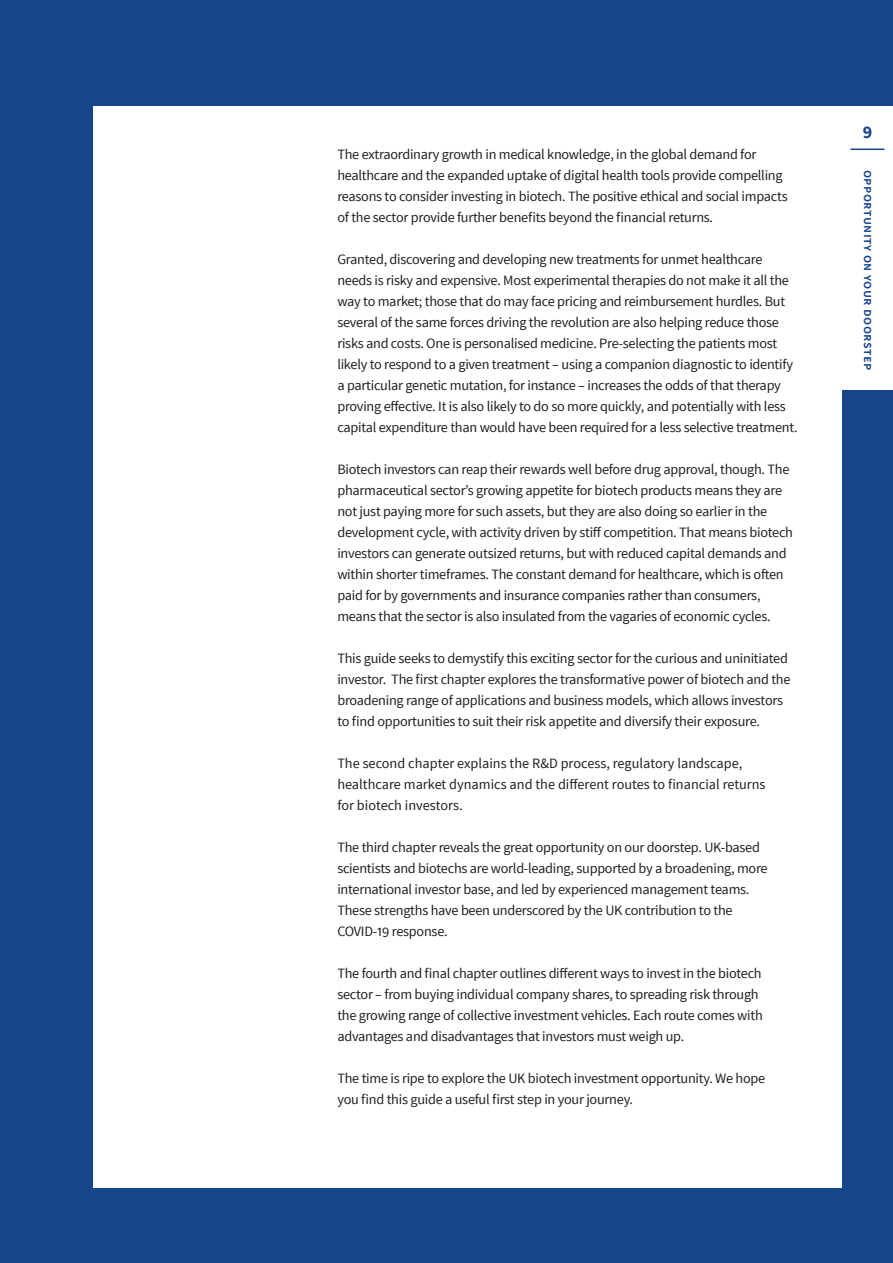
<style>
.page{position:relative;width:893px;height:1263px;background:#17458b}
.page>*{position:absolute;margin:0;border:0;box-sizing:border-box;transform-origin:0 0}
.t1{font:700 18px "Source Sans Pro";color:#17458b}
.Body{font:14.25px/21px "Source Sans Pro";letter-spacing:-.02em;color:#231f20}
.Body-2{font:14.25px/21px "Source Sans Pro";color:#231f20}
.t2{font:600 13.5px "Source Sans Pro";letter-spacing:.03em;color:#17458b}
</style>
<div class="page">
<div style="left:94px;top:106px;width:748px;height:1082px;background:#fff"></div>
<div style="left:842px;top:106px;width:51px;height:284px;background:#fff"></div>
<hr style="left:850px;top:149px;width:34px;height:1px;background:#17458b">
<p class="Body" style="left:337px;top:144px;width:452px">The extraordinary growth in medical knowledge, in the global demand for healthcare and the expanded uptake of digital health tools provide compelling reasons to consider investing in biotech. The positive ethical and social impacts of the sector provide further benefits beyond the financial returns.</p>
<p class="Body" style="left:337px;top:249px;width:462px">Granted, discovering and developing new treatments for unmet healthcare needs is risky and expensive. Most experimental therapies do not make it all the way to market; those that do may face pricing and reimbursement hurdles. But several of the same forces driving the revolution are also helping reduce those risks and costs. One is personalised medicine. Pre-selecting the patients most likely to respond to a given treatment – using a companion diagnostic to identify a particular genetic mutation, for instance – increases the odds of that therapy proving effective. It is also likely to do so more quickly, and potentially with less capital expenditure than would have been required for a less selective treatment.</p>
<p class="Body" style="left:337px;top:459px;width:457px">Biotech investors can reap their rewards well before drug approval, though. The pharmaceutical sector’s growing appetite for biotech products means they are not just paying more for such assets, but they are also doing so earlier in the development cycle, with activity driven by stiff competition. That means biotech investors can generate outsized returns, but with reduced capital demands and within shorter timeframes. The constant demand for healthcare, which is often paid for by governments and insurance companies rather than consumers, means that the sector is also insulated from the vagaries of economic cycles.</p>
<p class="Body" style="left:337px;top:648px;width:455px">This guide seeks to demystify this exciting sector for the curious and uninitiated investor. The first chapter explores the transformative power of biotech and the broadening range of applications and business models, which allows investors to find opportunities to suit their risk appetite and diversify their exposure.</p>
<p class="Body-2" style="left:337px;top:753px;width:430px">The second chapter explains the R&amp;D process, regulatory landscape, healthcare market dynamics and the different routes to financial returns for biotech investors.</p>
<p class="Body" style="left:337px;top:837px;width:432px">The third chapter reveals the great opportunity on our doorstep. UK-based scientists and biotechs are world-leading, supported by a broadening, more international investor base, and led by experienced management teams.<br>These strengths have been underscored by the UK contribution to the COVID-19 response.</p>
<p class="Body" style="left:337px;top:963px;width:427px">The fourth and final chapter outlines different ways to invest in the biotech sector – from buying individual company shares, to spreading risk through the growing range of collective investment vehicles. Each route comes with advantages and disadvantages that investors must weigh up.</p>
<p class="Body" style="left:337px;top:1068px;width:429px">The time is ripe to explore the UK biotech investment opportunity. We hope you find this guide a useful first step in your journey.</p>
<p class="t1" style="left:863px;top:120px;width:11px">9</p>
<p class="t2" style="left:877px;top:170px;width:202px;rotate:90deg">opportunity on your doorstep</p>
</div>
